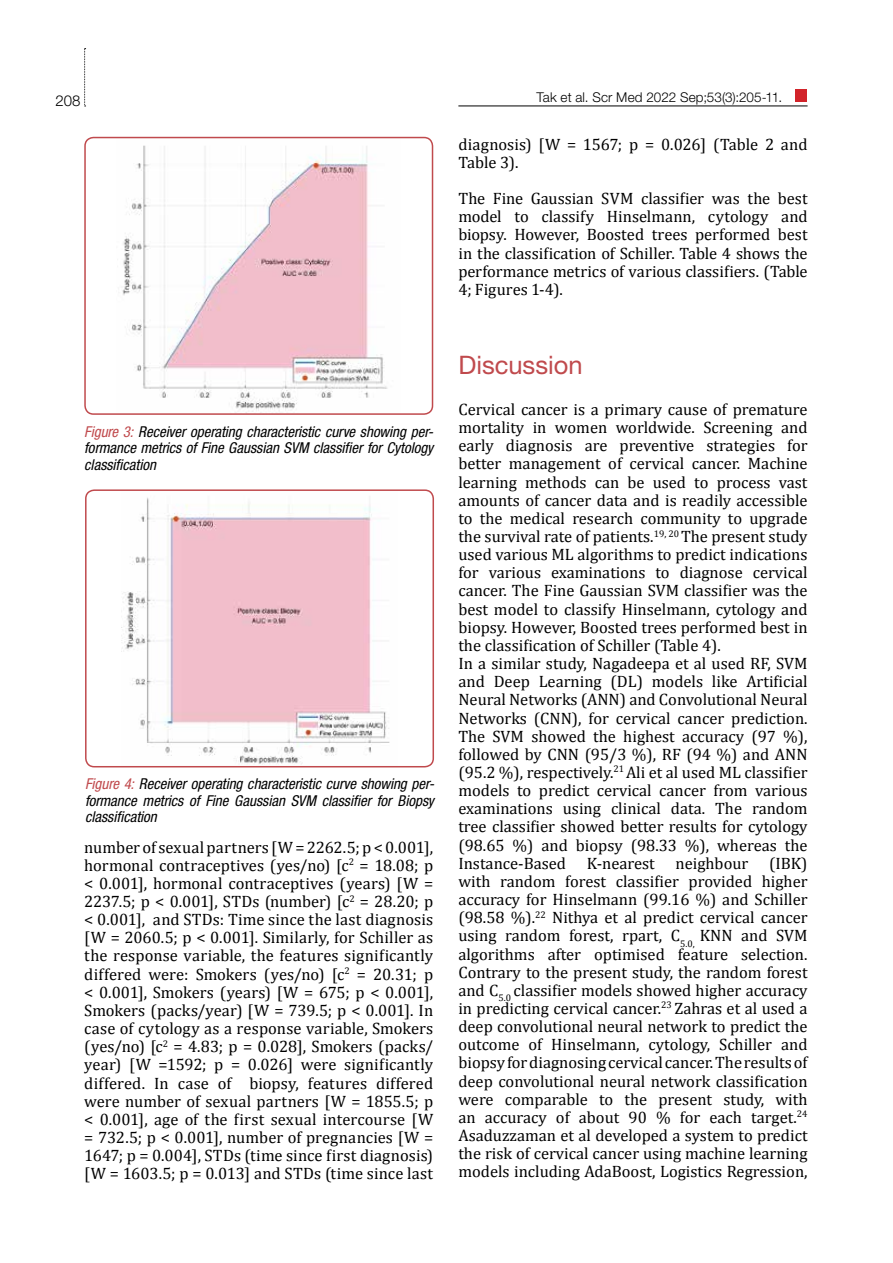
<style>
.page{position:relative;width:893px;height:1263px;background:#fff}
.page>*{position:absolute;margin:0;border:0;box-sizing:border-box;transform-origin:0 0}
.t1{font:25.5px "Helvetica Neue LT Pro";color:#c04a4d}
.t2{font:16.5px/18.1px "Cambria";color:#000;text-align:justify}
.t3{font:italic condensed 15px/16.5px "Helvetica Neue LT Pro";color:#000;text-align:justify}
.t4{font:300 15px "Helvetica Neue LT Pro";color:#000}
.t5{font:300 13.5px "Helvetica Neue LT Pro";letter-spacing:.01em;color:#000}
.s1{color:#c04a4d}
</style>
<div class="page">
<svg style="left:84px;top:48px;width:2px;height:59px"></svg>
<hr style="left:458px;top:106px;width:350px;height:1px;background:#000">
<div style="left:795px;top:89px;width:13px;height:13px;background:#d2232a"></div>
<img style="left:122px;top:497px;width:268px;height:267px">
<img style="left:122px;top:145px;width:266px;height:267px">
<div style="left:84px;top:137px;width:349px;height:278px;border:2px solid #c04a4d;border-radius:9px"></div>
<div style="left:85px;top:489px;width:349px;height:278px;border:2px solid #c04a4d;border-radius:9px"></div>
<p class="t4" style="left:55px;top:91px;width:27px">208</p>
<p class="t5" style="left:536px;top:89px;width:247px">Tak et al. Scr Med 2022 Sep;53(3):205-11.</p>
<p class="t2" style="left:458px;top:135px;width:351px">diagnosis) [W = 1567; p = 0.026] (Table 2 and<br>Table 3).</p>
<p class="t2" style="left:458px;top:189px;width:351px">The Fine Gaussian SVM classifier was the best model to classify Hinselmann, cytology and biopsy. However, Boosted trees performed best in the classification of Schiller. Table 4 shows the performance metrics of various classifiers. (Table 4; Figures 1-4).</p>
<p class="t3" style="left:84px;top:423px;width:351px"><span class="s1">Figure 3:</span> Receiver operating characteristic curve showing per&shy;formance metrics of Fine Gaussian SVM classifier for Cytology classification</p>
<p class="t3" style="left:85px;top:776px;width:351px"><span class="s1">Figure 4:</span> Receiver operating characteristic curve showing per&shy;formance metrics of Fine Gaussian SVM classifier for Biopsy classification</p>
<p class="t2" style="left:84px;top:838px;width:350px">number of sexual partners [W = 2262.5; p &lt; 0.001], hormonal contraceptives (yes/no) [c<sup>2</sup> = 18.08; p &lt; 0.001], hormonal contraceptives (years) [W = 2237.5; p &lt; 0.001], STDs (number) [c<sup>2</sup> = 28.20; p &lt; 0.001], and STDs: Time since the last diagnosis [W = 2060.5; p &lt; 0.001]. Similarly, for Schiller as the response variable, the features significantly differed were: Smokers (yes/no) [c<sup>2</sup> = 20.31; p &lt; 0.001], Smokers (years) [W = 675; p &lt; 0.001], Smokers (packs/year) [W = 739.5; p &lt; 0.001]. In case of cytology as a response variable, Smokers (yes/no) [c<sup>2</sup> = 4.83; p = 0.028], Smokers (packs/ year) [W =1592; p = 0.026] were significantly differed. In case of biopsy, features differed were number of sexual partners [W = 1855.5; p &lt; 0.001], age of the first sexual intercourse [W = 732.5; p &lt; 0.001], number of pregnancies [W = 1647; p = 0.004], STDs (time since first diagnosis) [W = 1603.5; p = 0.013] and STDs (time since last</p>
<h1 class="t1" style="left:458px;top:349px;width:126px">Discussion</h1>
<p class="t2" style="left:458px;top:400px;width:351px;text-align:left">Cervical cancer is a primary cause of premature mortality in women worldwide. Screening and early diagnosis are preventive strategies for better management of cervical cancer. Machine learning methods can be used to process vast amounts of cancer data and is readily accessible to the medical research community to upgrade the survival rate of patients.<sup>19,</sup> <sup>20</sup> The present study used various ML algorithms to predict indications for various examinations to diagnose cervical cancer. The Fine Gaussian SVM classifier was the best model to classify Hinselmann, cytology and biopsy. However, Boosted trees performed best in the classification of Schiller (Table 4).<br>In a similar study, Nagadeepa et al used RF, SVM and Deep Learning (DL) models like Artificial Neural Networks (ANN) and Convolutional Neural Networks (CNN), for cervical cancer prediction.<br>The SVM showed the highest accuracy (97 %), followed by CNN (95/3 %), RF (94 %) and ANN (95.2 %), respectively.<sup>21</sup> Ali et al used ML classifier models to predict cervical cancer from various examinations using clinical data. The random tree classifier showed better results for cytology (98.65 %) and biopsy (98.33 %), whereas the Instance-Based</p>
<p class="t2" style="left:458px;top:854px;width:351px;text-indent:311px">(IBK) with random forest classifier provided higher accuracy for Hinselmann (99.16 %) and Schiller (98.58 %).<sup>22</sup> Nithya et al predict cervical cancer using random forest, rpart, C<sub>5.0,</sub> KNN and SVM algorithms after optimised feature selection.<br>Contrary to the present study, the random forest and C<sub>5.0</sub> classifier models showed higher accuracy in predicting cervical cancer.<sup>23</sup> Zahras et al used a deep convolutional neural network to predict the outcome of Hinselmann, cytology, Schiller and biopsy for diagnosing cervical cancer. The results of deep convolutional neural network classification were comparable to the present study, with an accuracy of about 90 % for each target.<sup>24<br></sup>Asaduzzaman et al developed a system to predict the risk of cervical cancer using machine learning models including AdaBoost, Logistics Regression,</p>
<p class="t2" style="left:587px;top:854px;width:69px">K-nearest</p>
<p class="t2" style="left:676px;top:854px;width:74px">neighbour</p>
</div>
